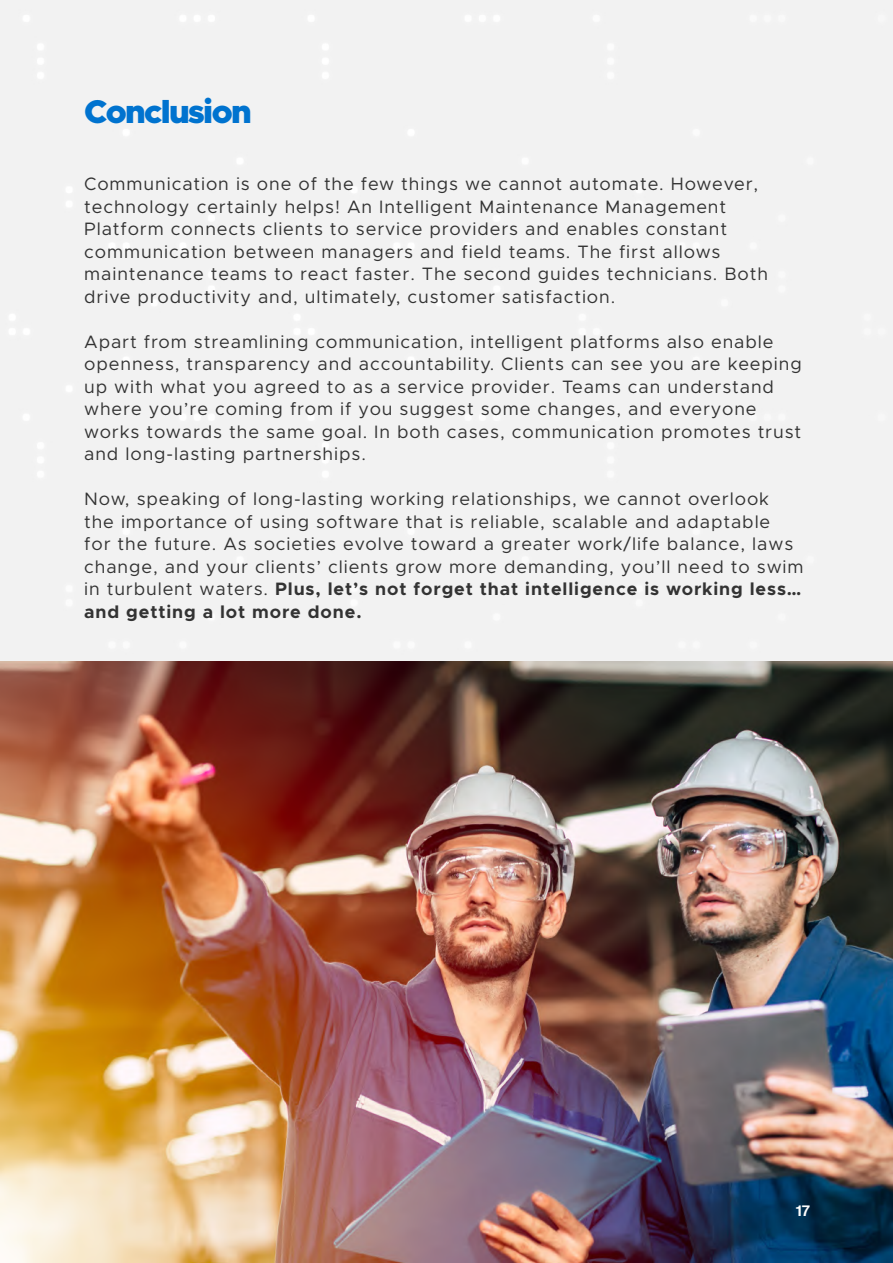
<style>
.page{position:relative;width:893px;height:1263px;background:#fff}
.page>*{position:absolute;margin:0;border:0;box-sizing:border-box;transform-origin:0 0}
.t1{font:900 33px "Infraspeak Sans";letter-spacing:-.05em;color:#0073cf}
.t2{font:18px/22.5px "Infraspeak Sans";letter-spacing:.05em;color:#333}
.t3{font:700 15px "Helvetica";color:#fff}
.s1{font-weight:700}
</style>
<div class="page">
<img style="left:0;top:661px;width:893px;height:602px">
<h1 class="t1" style="left:84px;top:91px;width:169px">Conclusion</h1>
<p class="t2" style="left:84px;top:173px;width:685px">Communication is one of the few things we cannot automate. However, technology certainly helps! An Intelligent Maintenance Management Platform connects clients to service providers and enables constant communication between managers and field teams. The first allows maintenance teams to react faster. The second guides technicians. Both drive productivity and, ultimately, customer satisfaction.</p>
<p class="t2" style="left:84px;top:330px;width:719px">Apart from streamlining communication, intelligent platforms also enable openness, transparency and accountability. Clients can see you are keeping up with what you agreed to as a service provider. Teams can understand where you’re coming from if you suggest some changes, and everyone works towards the same goal. In both cases, communication promotes trust and long-lasting partnerships.</p>
<p class="t2" style="left:84px;top:488px;width:721px">Now, speaking of long-lasting working relationships, we cannot overlook<br>the importance of using software that is reliable, scalable and adaptable<br>for the future. As societies evolve toward a greater work/life balance, laws change, and your clients’ clients grow more demanding, you’ll need to swim in turbulent waters. <span class="s1">Plus, let’s not forget that intelligence is working less… and getting a lot more done.</span></p>
<p class="t3" style="left:795px;top:1199px;width:16px">17</p>
</div>
